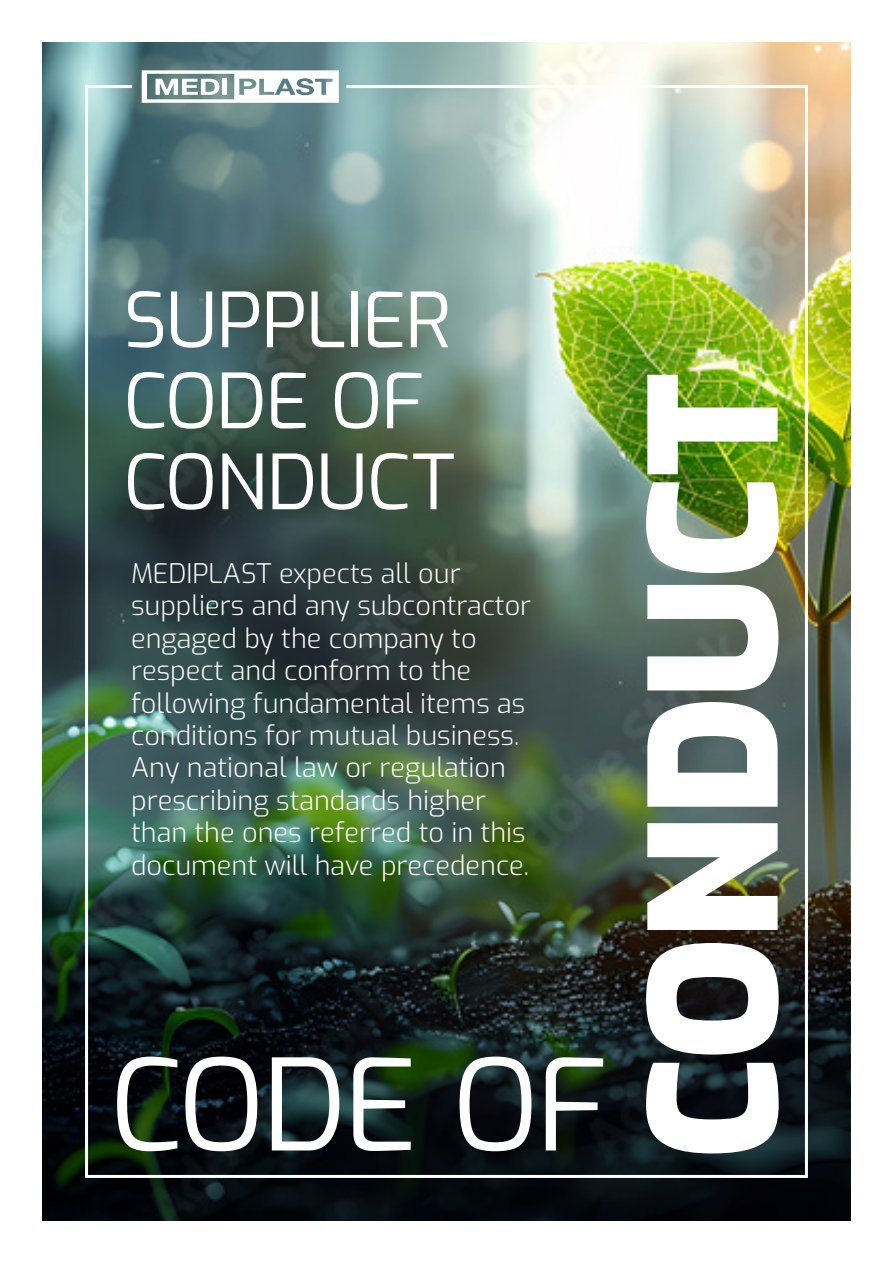
<style>
.page{position:relative;width:893px;height:1263px;background:#fff}
.page>*{position:absolute;margin:0;border:0;box-sizing:border-box;transform-origin:0 0}
.t1{font:900 175.35px "Exo";letter-spacing:-.015em;color:#fff}
.t2{font:126.6px "Exo";letter-spacing:-.025em;color:#fff}
.t3{font:75.75px/81px "Exo";letter-spacing:-.015em;color:#fff}
.t4{font:300 27px/32.4px "Exo";color:#fff}
</style>
<div class="page">
<img style="left:43px;top:43px;width:807px;height:259px">
<img style="left:43px;top:302px;width:807px;height:918px">
<img style="left:84px;top:84px;width:725px;height:1095px">
<svg style="left:142px;top:70px;width:197px;height:33px"></svg>
<div style="left:222px;top:79px;width:5px;height:16px;background:#fff"></div>
<p class="t3" style="left:124px;top:275px;width:329px">SUPPLIER</p>
<p class="t3" style="left:124px;top:356px;width:333px">CODE OF<br>CONDUCT</p>
<p class="t4" style="left:131px;top:556px;width:402px">MEDIPLAST expects all our suppliers and any subcontractor engaged by the company to respect and conform to the following fundamental items as conditions for mutual business.<br>Any national law or regulation prescribing standards higher than the ones referred to in this document will have precedence.</p>
<p class="t2" style="left:110px;top:1011px;width:500px">CODE OF</p>
<p class="t1" style="left:579px;top:1160px;width:789px;rotate:-90deg">CONDUCT</p>
</div>
